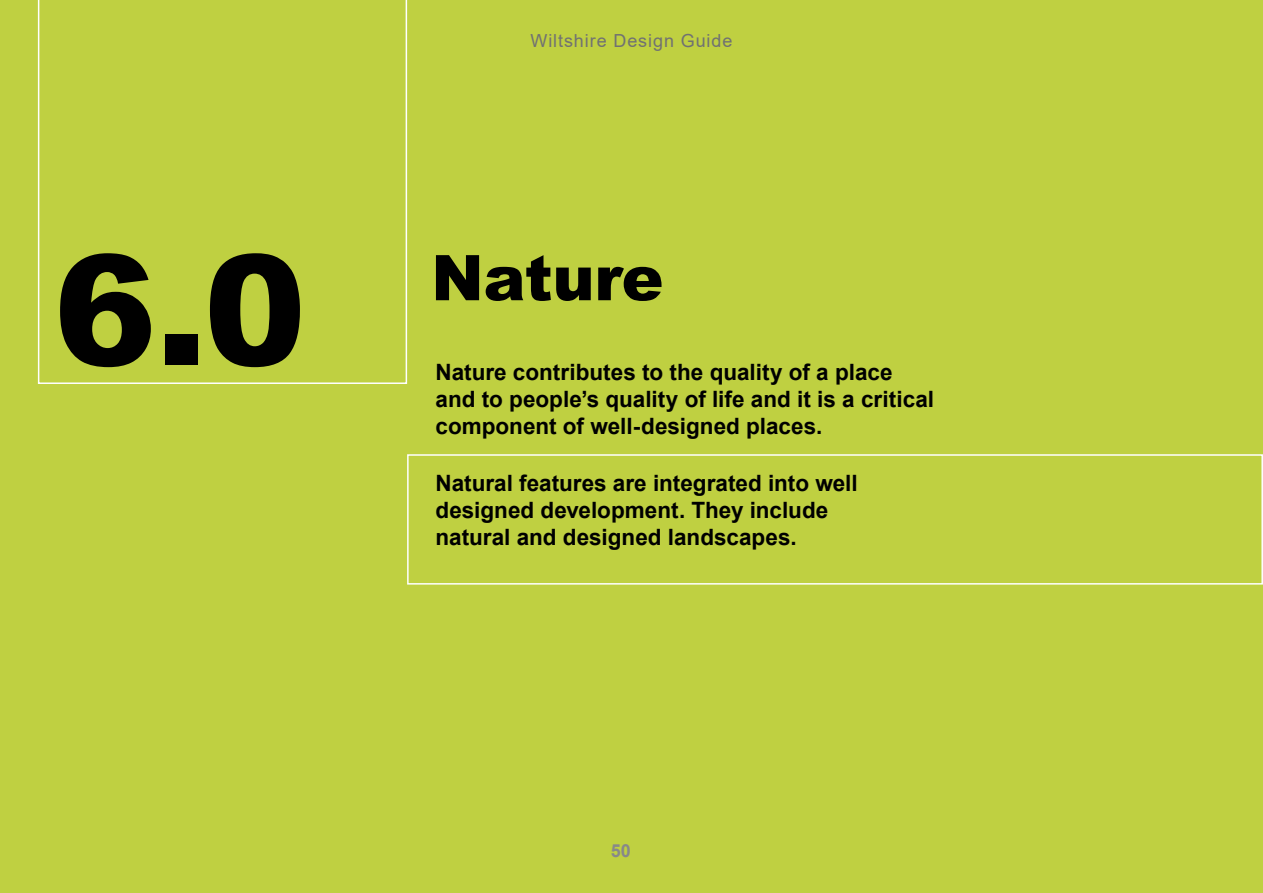
<style>
.page{position:relative;width:1263px;height:893px;background:#bfd041}
.page>*{position:absolute;margin:0;border:0;box-sizing:border-box;transform-origin:0 0}
.H2_Section_number{font:900 153.9px "Arial";color:#000}
.H2_section_divider{font:900 63px "Arial";letter-spacing:-.005em;color:#000}
.body_-_divider_info{font:700 22.5px/27px "Arial";color:#000}
.t1{font:18px "Arial";letter-spacing:.05em;color:#707172}
.t2{font:700 18px "Arial";color:#87888a}
</style>
<div class="page">
<svg style="left:38px;top:0;width:369px;height:384px"></svg>
<div style="left:407px;top:454px;width:856px;height:131px;border:2px solid #fff"></div>
<p class="t1" style="left:530px;top:28px;width:203px">Wiltshire Design Guide</p>
<p class="H2_Section_number" style="left:54px;top:199px;width:254px">6.0</p>
<h2 class="H2_section_divider" style="left:431px;top:232px;width:234px">Nature</h2>
<p class="body_-_divider_info" style="left:435px;top:359px;width:500px">Nature contributes to the quality of a place and to people’s quality of life and it is a critical component of well-designed places.</p>
<p class="body_-_divider_info" style="left:435px;top:470px;width:424px">Natural features are integrated into well designed development. They include natural and designed landscapes.</p>
<p class="t2" style="left:611px;top:838px;width:22px">50</p>
</div>
